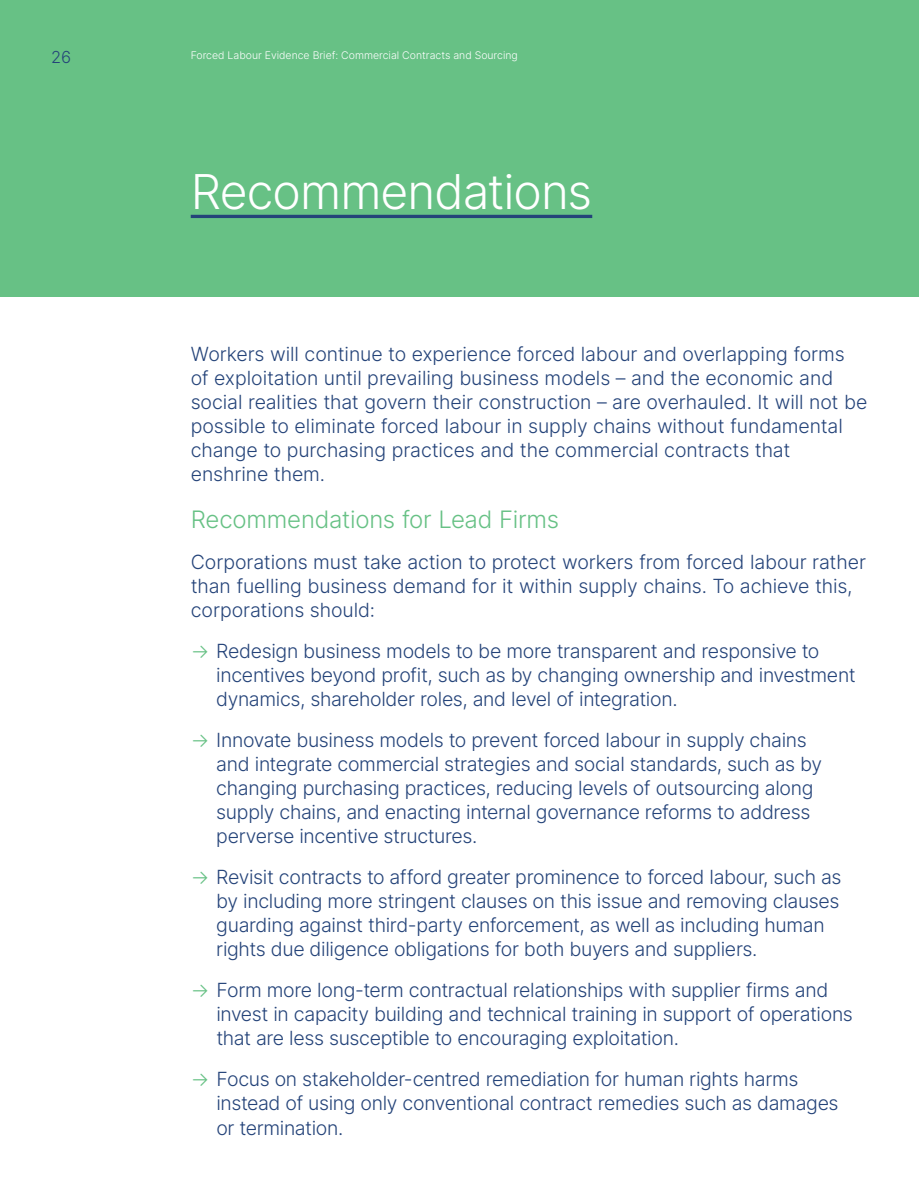
<style>
.page{position:relative;width:919px;height:1187px;background:#fff}
.page>*{position:absolute;margin:0;border:0;box-sizing:border-box;transform-origin:0 0}
.t1{font:300 48px "Inter";letter-spacing:-.02em;color:#fff}
.t2{font:300 24px "Inter";letter-spacing:-.01em;color:#67c185}
.t3{font:300 19.5px/24px "Inter";letter-spacing:-.015em;color:#244379}
.t4{font:300 16.5px "Inter";color:#244379}
.t5{font:300 10.5px "Inter";color:#fff}
.s1{color:#67c185}
</style>
<div class="page">
<div style="left:0;top:0;width:918px;height:296px;background:#67c185"></div>
<hr style="left:191px;top:215px;width:401px;height:3px;background:#244379">
<p class="t4" style="left:51px;top:45px;width:22px">26</p>
<p class="t5" style="left:191px;top:47px;width:328px">Forced Labour Evidence Brief: Commercial Contracts and Sourcing</p>
<h1 class="t1" style="left:191px;top:156px;width:403px">Recommendations</h1>
<p class="t3" style="left:191px;top:341px;width:678px">Workers will continue to experience forced labour and overlapping forms of exploitation until prevailing business models – and the economic and social realities that govern their construction – are overhauled. It will not be possible to eliminate forced labour in supply chains without fundamental change to purchasing practices and the commercial contracts that enshrine them.</p>
<p class="t2" style="left:191px;top:502px;width:370px">Recommendations for Lead Firms</p>
<p class="t3" style="left:191px;top:549px;width:676px">Corporations must take action to protect workers from forced labour rather than fuelling business demand for it within supply chains. To achieve this, corporations should:</p>
<p class="t3" style="left:216px;top:638px;width:640px;text-indent:-26px"><span class="s1">→</span> Redesign business models to be more transparent and responsive to incentives beyond profit, such as by changing ownership and investment dynamics, shareholder roles, and level of integration.</p>
<p class="t3" style="left:216px;top:727px;width:607px;text-indent:-26px"><span class="s1">→</span> Innovate business models to prevent forced labour in supply chains and integrate commercial strategies and social standards, such as by changing purchasing practices, reducing levels of outsourcing along supply chains, and enacting internal governance reforms to address perverse incentive structures.</p>
<p class="t3" style="left:216px;top:864px;width:626px;text-indent:-26px"><span class="s1">→</span> Revisit contracts to afford greater prominence to forced labour, such as by including more stringent clauses on this issue and removing clauses guarding against third-party enforcement, as well as including human rights due diligence obligations for both buyers and suppliers.</p>
<p class="t3" style="left:216px;top:977px;width:638px;text-indent:-26px"><span class="s1">→</span> Form more long-term contractual relationships with supplier firms and invest in capacity building and technical training in support of operations that are less susceptible to encouraging exploitation.</p>
<p class="t3" style="left:216px;top:1066px;width:623px;text-indent:-26px"><span class="s1">→</span> Focus on stakeholder-centred remediation for human rights harms instead of using only conventional contract remedies such as damages or termination.</p>
</div>
